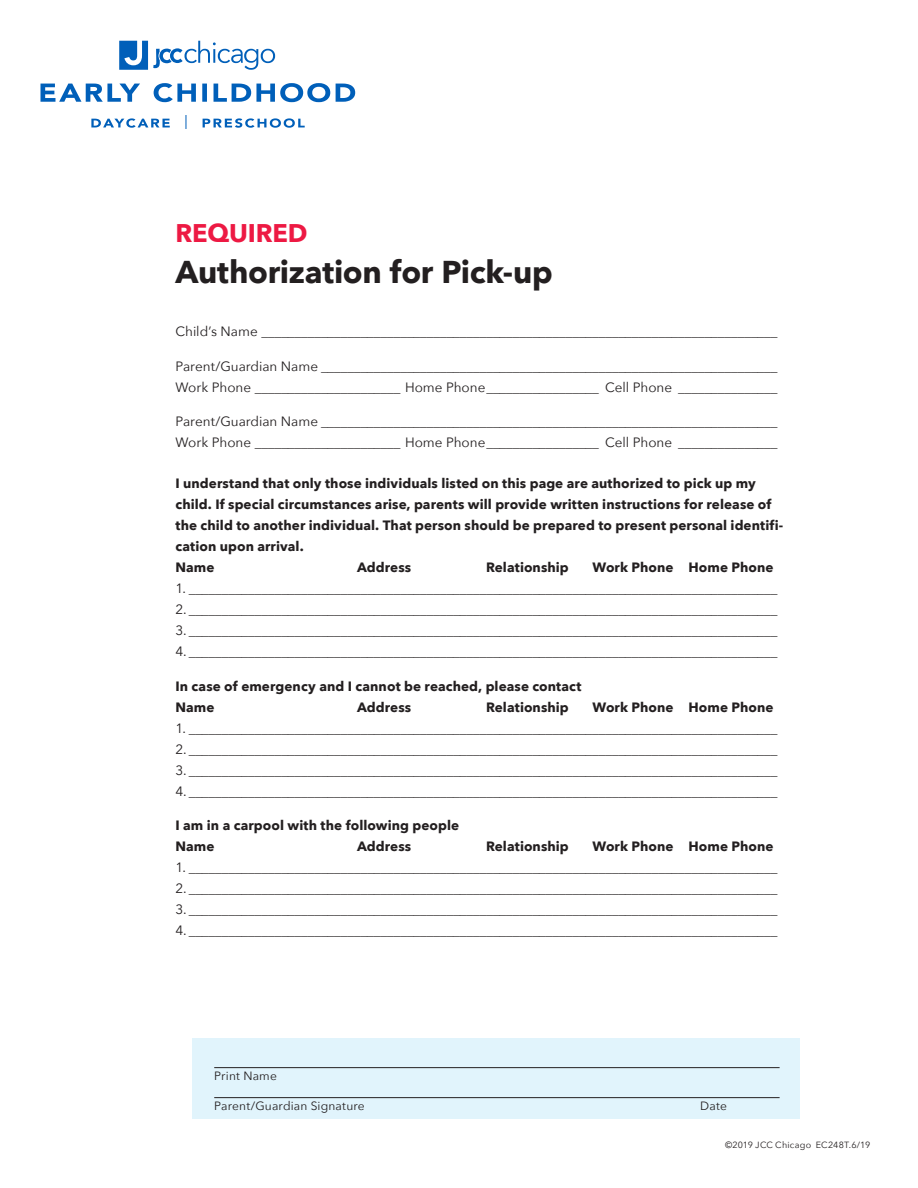
<style>
.page{position:relative;width:918px;height:1188px;background:#fff}
.page>*{position:absolute;margin:0;border:0;box-sizing:border-box;transform-origin:0 0}
.Head{font:700 31.5px "Avenir Next";letter-spacing:-.01em;color:#231f20}
.required{font:700 25.5px "Avenir Next";letter-spacing:-.01em;color:#ed1943}
.fill-in{font:13.5px "Avenir Next";color:#231f20}
.fill-in-2{font:700 13.5px/21px "Avenir Next";letter-spacing:.005em;color:#231f20}
.t1{font:12px "Avenir Next";letter-spacing:.01em;color:#231f20}
.t2{font:9px "Avenir Next";letter-spacing:.02em;color:#231f20}
</style>
<div class="page">
<div style="left:193px;top:1038px;width:607px;height:81px;background:#e1f4fc"></div>
<hr style="left:214px;top:1067px;width:566px;height:1px;background:#231f20">
<hr style="left:214px;top:1097px;width:566px;height:1px;background:#231f20">
<svg style="left:41px;top:83px;width:314px;height:19px"></svg>
<svg style="left:119px;top:41px;width:156px;height:29px"></svg>
<svg style="left:91px;top:115px;width:214px;height:14px"></svg>
<p class="required" style="left:176px;top:210px;width:134px">REQUIRED</p>
<p class="Head" style="left:176px;top:244px;width:379px">Authorization for Pick-up</p>
<p class="fill-in" style="left:176px;top:320px;width:604px">Child’s Name ______________________________________________________________________________</p>
<p class="fill-in" style="left:176px;top:355px;width:604px">Parent/Guardian Name _____________________________________________________________________</p>
<p class="fill-in" style="left:176px;top:376px;width:604px">Work Phone ______________________ Home Phone_________________ Cell Phone _______________</p>
<p class="fill-in" style="left:176px;top:410px;width:604px">Parent/Guardian Name _____________________________________________________________________</p>
<p class="fill-in" style="left:176px;top:431px;width:604px">Work Phone ______________________ Home Phone_________________ Cell Phone _______________</p>
<p class="fill-in-2" style="left:176px;top:473px;width:609px">I understand that only those individuals listed on this page are authorized to pick up my child. If special circumstances arise, parents will provide written instructions for release of the child to another individual. That person should be prepared to present personal identifi&shy;cation upon arrival.</p>
<p class="fill-in-2" style="left:176px;top:557px;width:41px">Name</p>
<p class="fill-in-2" style="left:357px;top:557px;width:56px">Address</p>
<p class="fill-in-2" style="left:486px;top:557px;width:84px">Relationship</p>
<p class="fill-in-2" style="left:593px;top:557px;width:182px">Work Phone Home Phone</p>
<p class="fill-in" style="left:176px;top:577px;width:604px">1. _________________________________________________________________________________________</p>
<p class="fill-in" style="left:176px;top:598px;width:604px">2. _________________________________________________________________________________________</p>
<p class="fill-in" style="left:176px;top:619px;width:604px">3. _________________________________________________________________________________________</p>
<p class="fill-in" style="left:176px;top:640px;width:604px">4. _________________________________________________________________________________________</p>
<p class="fill-in-2" style="left:176px;top:675px;width:408px">In case of emergency and I cannot be reached, please contact</p>
<p class="fill-in-2" style="left:176px;top:696px;width:41px">Name</p>
<p class="fill-in-2" style="left:357px;top:696px;width:56px">Address</p>
<p class="fill-in-2" style="left:486px;top:696px;width:84px">Relationship</p>
<p class="fill-in-2" style="left:593px;top:696px;width:182px">Work Phone Home Phone</p>
<p class="fill-in" style="left:176px;top:717px;width:604px">1. _________________________________________________________________________________________</p>
<p class="fill-in" style="left:176px;top:738px;width:604px">2. _________________________________________________________________________________________</p>
<p class="fill-in" style="left:176px;top:759px;width:604px">3. _________________________________________________________________________________________</p>
<p class="fill-in" style="left:176px;top:780px;width:604px">4. _________________________________________________________________________________________</p>
<p class="fill-in-2" style="left:176px;top:815px;width:285px">I am in a carpool with the following people</p>
<p class="fill-in-2" style="left:176px;top:836px;width:41px">Name</p>
<p class="fill-in-2" style="left:357px;top:836px;width:56px">Address</p>
<p class="fill-in-2" style="left:486px;top:836px;width:84px">Relationship</p>
<p class="fill-in-2" style="left:593px;top:836px;width:182px">Work Phone Home Phone</p>
<p class="fill-in" style="left:176px;top:856px;width:604px">1. _________________________________________________________________________________________</p>
<p class="fill-in" style="left:176px;top:877px;width:604px">2. _________________________________________________________________________________________</p>
<p class="fill-in" style="left:176px;top:898px;width:604px">3. _________________________________________________________________________________________</p>
<p class="fill-in" style="left:176px;top:919px;width:604px">4. _________________________________________________________________________________________</p>
<p class="t1" style="left:214px;top:1066px;width:64px">Print Name</p>
<p class="t1" style="left:214px;top:1096px;width:152px">Parent/Guardian Signature</p>
<p class="t1" style="left:700px;top:1096px;width:28px">Date</p>
<p class="t2" style="left:725px;top:1137px;width:147px">©2019 JCC Chicago EC248T.6/19</p>
</div>
